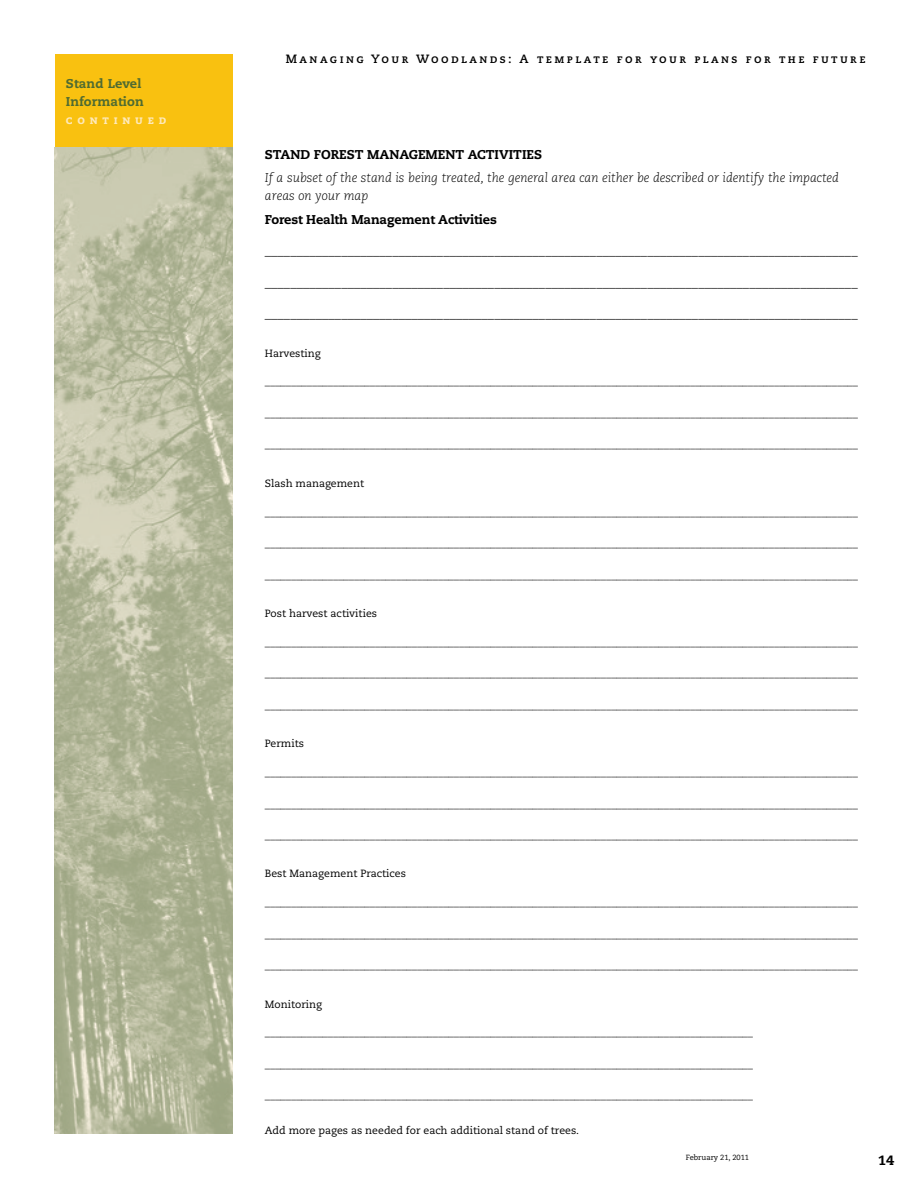
<style>
.page{position:relative;width:918px;height:1188px;background:#fff}
.page>*{position:absolute;margin:0;border:0;box-sizing:border-box;transform-origin:0 0}
.t1{font:800 13.5px "Caecilia";color:#000}
.t2{font:800 12.75px "Caecilia";letter-spacing:-.01em;color:#000}
.t3{font:italic 300 12.75px/18px "Caecilia";color:#000}
.t4{font:800 12.75px/18px "Caecilia";letter-spacing:.01em;color:#4f6b31}
.t5{font:12px "Caecilia Bold SC";letter-spacing:.2em;color:#000}
.t6{font:12px "Caecilia Heavy SC";letter-spacing:.4em;color:#fee9ba}
.t7{font:10.5px "Caecilia";color:#000}
.t8{font:7.5px "Caecilia";color:#000}
</style>
<div class="page">
<div style="left:55px;top:54px;width:178px;height:94px;background:#f9c110"></div>
<img style="left:55px;top:148px;width:177px;height:986px">
<p class="t4" style="left:66px;top:75px;width:80px">Stand Level<br>Information</p>
<p class="t6" style="left:66px;top:113px;width:102px">continued</p>
<p class="t5" style="left:286px;top:52px;width:581px">Managing Your Woodlands: A template for your plans for the future</p>
<p class="t2" style="left:265px;top:147px;width:19px">Stand</p>
<p class="t2" style="left:314px;top:147px;width:17px">Forest</p>
<p class="t2" style="left:367px;top:147px;width:23px">Management</p>
<p class="t2" style="left:468px;top:147px;width:68px">Activities</p>
<p class="t3" style="left:265px;top:169px;width:576px">If a subset of the stand is being treated, the general area can either be described or identify the impacted areas on your map</p>
<p class="t2" style="left:265px;top:211px;width:234px">Forest Health Management Activities</p>
<p class="t2" style="left:265px;top:243px;width:594px">_____________________________________________________________________________________________</p>
<p class="t2" style="left:265px;top:274px;width:594px">_____________________________________________________________________________________________</p>
<p class="t2" style="left:265px;top:306px;width:594px">_____________________________________________________________________________________________</p>
<p class="t7" style="left:265px;top:347px;width:57px">Harvesting</p>
<p class="t7" style="left:265px;top:376px;width:595px">_________________________________________________________________________________________________________________</p>
<p class="t7" style="left:265px;top:407px;width:595px">_________________________________________________________________________________________________________________</p>
<p class="t7" style="left:265px;top:439px;width:595px">_________________________________________________________________________________________________________________</p>
<p class="t7" style="left:265px;top:477px;width:101px">Slash management</p>
<p class="t7" style="left:265px;top:506px;width:595px">_________________________________________________________________________________________________________________</p>
<p class="t7" style="left:265px;top:537px;width:595px">_________________________________________________________________________________________________________________</p>
<p class="t7" style="left:265px;top:569px;width:595px">_________________________________________________________________________________________________________________</p>
<p class="t7" style="left:265px;top:607px;width:114px">Post harvest activities</p>
<p class="t7" style="left:265px;top:636px;width:595px">_________________________________________________________________________________________________________________</p>
<p class="t7" style="left:265px;top:668px;width:595px">_________________________________________________________________________________________________________________</p>
<p class="t7" style="left:265px;top:699px;width:595px">_________________________________________________________________________________________________________________</p>
<p class="t7" style="left:265px;top:738px;width:41px">Permits</p>
<p class="t7" style="left:265px;top:766px;width:595px">_________________________________________________________________________________________________________________</p>
<p class="t7" style="left:265px;top:798px;width:595px">_________________________________________________________________________________________________________________</p>
<p class="t7" style="left:265px;top:829px;width:595px">_________________________________________________________________________________________________________________</p>
<p class="t7" style="left:265px;top:868px;width:143px">Best Management Practices</p>
<p class="t7" style="left:265px;top:897px;width:595px">_________________________________________________________________________________________________________________</p>
<p class="t7" style="left:265px;top:928px;width:595px">_________________________________________________________________________________________________________________</p>
<p class="t7" style="left:265px;top:960px;width:595px">_________________________________________________________________________________________________________________</p>
<p class="t7" style="left:265px;top:998px;width:59px">Monitoring</p>
<p class="t7" style="left:265px;top:1027px;width:490px">_____________________________________________________________________________________________</p>
<p class="t7" style="left:265px;top:1058px;width:490px">_____________________________________________________________________________________________</p>
<p class="t7" style="left:265px;top:1090px;width:490px">_____________________________________________________________________________________________</p>
<p class="t7" style="left:265px;top:1124px;width:316px">Add more pages as needed for each additional stand of trees.</p>
<p class="t8" style="left:686px;top:1153px;width:65px">February 21, 2011</p>
<p class="t1" style="left:878px;top:1152px;width:17px">14</p>
</div>
